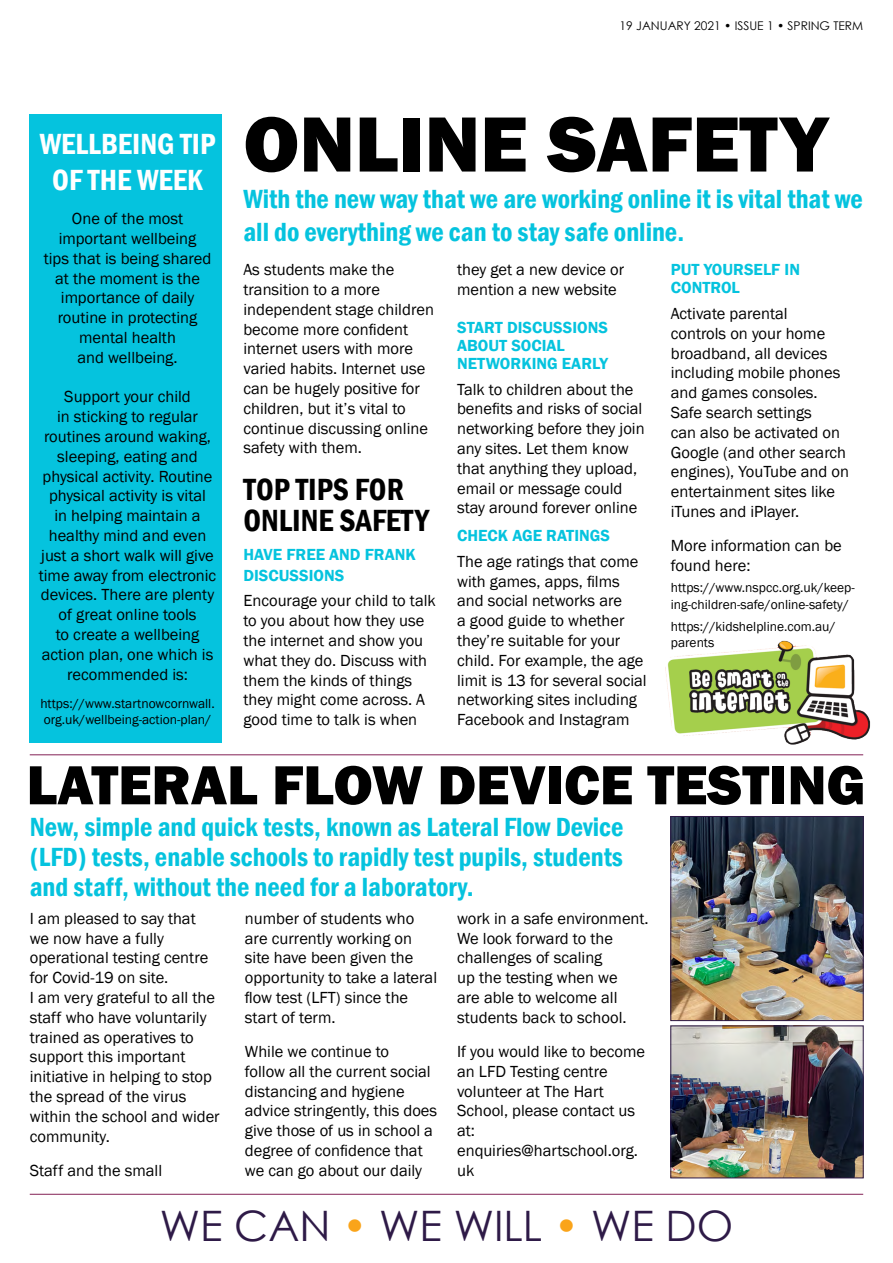
<style>
.page{position:relative;width:893px;height:1263px;background:#fff}
.page>*{position:absolute;margin:0;border:0;box-sizing:border-box;transform-origin:0 0}
.t1{font:800 81px "Franklin Gothic";color:#000}
.t2{font:800 57px "Franklin Gothic";color:#000}
.t3{font:42px "Century Gothic";color:#2e1a47}
.t4{font:600 condensed 31.5px/31.8px "Franklin Gothic";color:#000}
.t5{font:600 condensed 30px/36px "Franklin Gothic";color:#fff;text-align:center}
.t6{font:600 condensed 27px/30px "Franklin Gothic";color:#05c3de}
.t7{font:16.5px/19.8px "Franklin Gothic";color:#000}
.t8{font:600 16.5px/18px "Franklin Gothic";color:#05c3de}
.t9{font:13.5px/16.2px "Franklin Gothic";color:#000}
.t10{font:12px "Century Gothic";color:#000}
.s1{color:#faa41a}
</style>
<div class="page">
<hr style="left:30px;top:1194px;width:833px;height:1px;background:#832155">
<div style="left:30px;top:115px;width:192px;height:628px;background:#05c3de"></div>
<img style="left:672px;top:818px;width:189px;height:201px">
<div style="left:670px;top:816px;width:193px;height:205px;border:1px solid #2e1a47"></div>
<img style="left:672px;top:1027px;width:189px;height:149px">
<div style="left:670px;top:1025px;width:193px;height:153px;border:1px solid #2e1a47"></div>
<hr style="left:30px;top:754px;width:833px;height:1px;background:#832155">
<img style="left:665px;top:640px;width:206px;height:105px">
<p class="t10" style="left:620px;top:18px;width:245px">19 JANUARY 2021 • ISSUE 1 • SPRING TERM</p>
<h3 class="t5" style="left:40px;top:125px;width:177px">WELLBEING TIP<br>OF THE WEEK</h3>
<p class="t7" style="left:44px;top:209px;width:169px;text-align:center">One of the most important wellbeing<br>tips that is being shared at the moment is the importance of daily routine in protecting mental health<br>and wellbeing.</p>
<p class="t7" style="left:39px;top:387px;width:179px;text-align:center">Support your child<br>in sticking to regular routines around waking, sleeping, eating and physical activity. Routine physical activity is vital<br>in helping maintain a healthy mind and even just a short walk will give time away from electronic devices. There are plenty of great online tools<br>to create a wellbeing action plan, one which is recommended is:</p>
<p class="t9" style="left:40px;top:695px;width:176px">https://www.startnowcornwall. org.uk/wellbeing-action-plan/</p>
<h1 class="t1" style="left:243px;top:92px;width:586px">ONLINE SAFETY</h1>
<h3 class="t6" style="left:243px;top:183px;width:621px;line-height:32.4px">With the new way that we are working online it is vital that we all do everything we can to stay safe online.</h3>
<p class="t7" style="left:243px;top:260px;width:192px">As students make the transition to a more independent stage children become more confident internet users with more varied habits. Internet use can be hugely positive for children, but it’s vital to continue discussing online safety with them.</p>
<h3 class="t4" style="left:243px;top:473px;width:187px">TOP TIPS FOR<br>ONLINE SAFETY</h3>
<p class="t8" style="left:243px;top:544px;width:174px;line-height:21px">HAVE FREE AND FRANK<br>DISCUSSIONS</p>
<p class="t7" style="left:243px;top:591px;width:194px">Encourage your child to talk to you about how they use the internet and show you what they do. Discuss with them the kinds of things they might come across. A good time to talk is when</p>
<p class="t8" style="left:671px;top:261px;width:131px">PUT YOURSELF IN<br>CONTROL</p>
<p class="t7" style="left:671px;top:304px;width:180px">Activate parental<br>controls on your home broadband, all devices including mobile phones and games consoles.<br>Safe search settings<br>can also be activated on<br>Google (and other search engines), YouTube and on entertainment sites like iTunes and iPlayer.</p>
<p class="t7" style="left:671px;top:536px;width:173px">More information can be found here:</p>
<p class="t9" style="left:671px;top:579px;width:186px;line-height:16.8px">https://www.nspcc.org.uk/keep&shy;ing-children-safe/online-safety/</p>
<p class="t9" style="left:671px;top:619px;width:166px">https://kidshelpline.com.au/ parents</p>
<p class="t7" style="left:457px;top:260px;width:169px">they get a new device or mention a new website</p>
<p class="t8" style="left:457px;top:318px;width:152px">START DISCUSSIONS<br>ABOUT SOCIAL<br>NETWORKING EARLY</p>
<p class="t7" style="left:457px;top:380px;width:189px">Talk to children about the benefits and risks of social networking before they join any sites. Let them know that anything they upload, email or message could stay around forever online</p>
<p class="t8" style="left:457px;top:527px;width:154px">CHECK AGE RATINGS</p>
<p class="t7" style="left:457px;top:552px;width:191px">The age ratings that come with games, apps, films and social networks are<br>a good guide to whether they’re suitable for your child. For example, the age limit is 13 for several social networking sites including<br>Facebook and Instagram</p>
<h2 class="t2" style="left:27px;top:748px;width:840px">LATERAL FLOW DEVICE TESTING</h2>
<h3 class="t6" style="left:30px;top:812px;width:595px;text-align:justify">New, simple and quick tests, known as Lateral Flow Device (LFD) tests, enable schools to rapidly test pupils, students and staff, without the need for a laboratory.</h3>
<p class="t7" style="left:30px;top:909px;width:191px">I am pleased to say that<br>we now have a fully operational testing centre for Covid-19 on site.<br>I am very grateful to all the staff who have voluntarily trained as operatives to support this important initiative in helping to stop the spread of the virus within the school and wider community.</p>
<p class="t7" style="left:30px;top:1161px;width:134px">Staff and the small</p>
<p class="t7" style="left:245px;top:909px;width:194px">number of students who are currently working on site have been given the opportunity to take a lateral flow test (LFT) since the start of term.</p>
<p class="t7" style="left:245px;top:1042px;width:194px">While we continue to<br>follow all the current social distancing and hygiene advice stringently, this does give those of us in school a degree of confidence that we can go about our daily</p>
<p class="t7" style="left:457px;top:909px;width:193px">work in a safe environment.<br>We look forward to the challenges of scaling<br>up the testing when we<br>are able to welcome all students back to school.</p>
<p class="t7" style="left:457px;top:1042px;width:190px">If you would like to become an LFD Testing centre volunteer at The Hart<br>School, please contact us at: enquiries@hartschool.org. uk</p>
<h3 class="t3" style="left:160px;top:1197px;width:575px">WE CAN <span class="s1">•</span> WE WILL <span class="s1">•</span> WE DO</h3>
</div>
